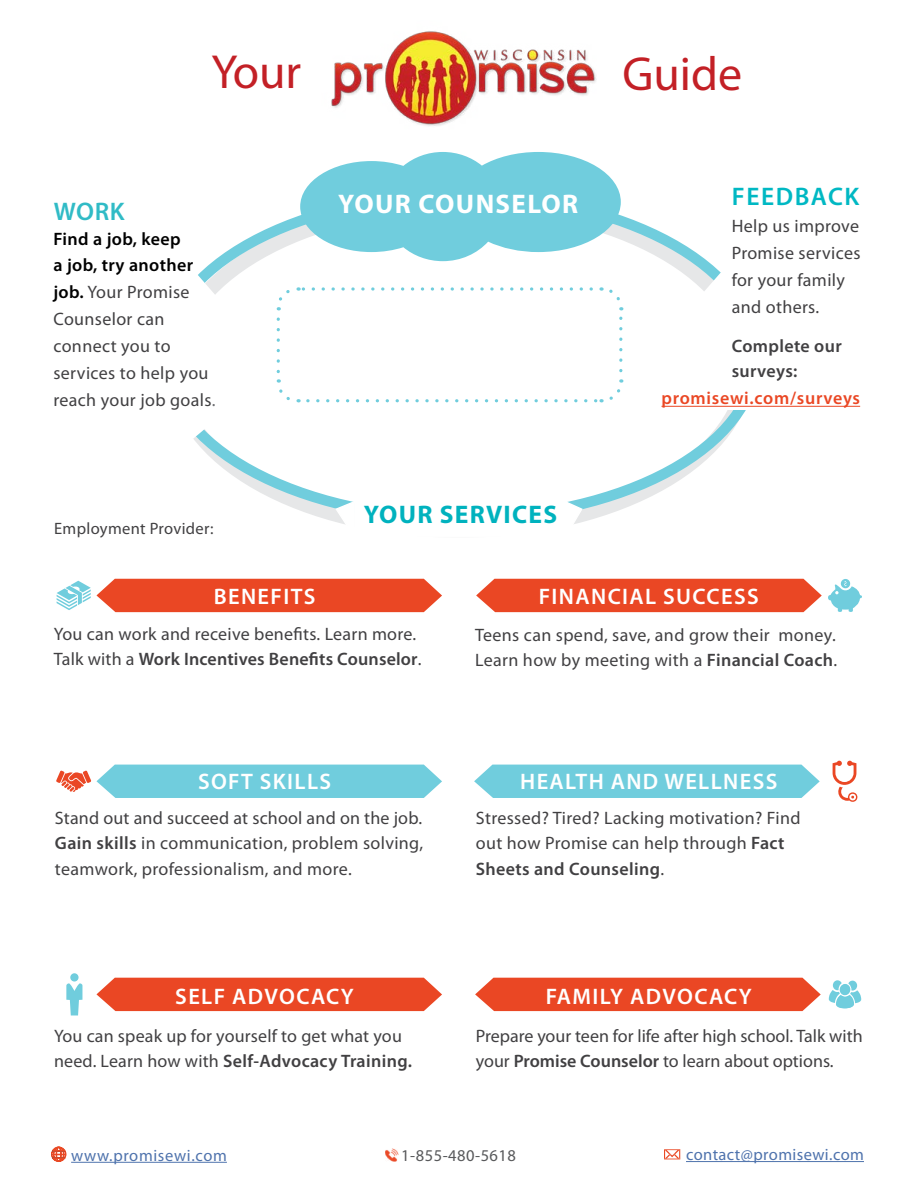
<style>
.page{position:relative;width:918px;height:1188px;background:#fff}
.page>*{position:absolute;margin:0;border:0;box-sizing:border-box;transform-origin:0 0}
.t1{font:48px "Myriad Pro";color:#c32026}
.t2{font:700 27px "Myriad Pro";letter-spacing:.05em;color:#fff}
.t3{font:700 25.5px "Myriad Pro";letter-spacing:.05em;color:#00b2be}
.t4{font:600 25.5px "Myriad Pro";letter-spacing:.06em;color:#00b8c3}
.t5{font:600 25.5px "Myriad Pro";color:#30bbc6}
.t6{font:600 22.5px "Myriad Pro";letter-spacing:.06em;color:#fff}
.t7{font:18px/25.5px "Myriad Pro";letter-spacing:.02em;color:#414042}
.t8{font:18px/25.5px "Myriad Pro";color:#414042}
.t9{font:600 18px "Myriad Pro";letter-spacing:.04em;color:#ea4724}
.t10{font:600 18px/25.5px "Myriad Pro";letter-spacing:.02em;color:#414042}
.t11{font:16.5px "Myriad Pro";letter-spacing:.025em;color:#4f73ad}
.t12{font:16.5px "Myriad Pro";letter-spacing:.02em;color:#414042}
.t13{font:16.5px "Myriad Pro";letter-spacing:.03em;color:#58595b}
.s1{font-weight:600;color:#000}
.s2{color:#6d6e71}
.s3{font-weight:600}
</style>
<div class="page">
<svg style="left:240px;top:215px;width:475px;height:307px"></svg>
<svg style="left:833px;top:761px;width:25px;height:41px"></svg>
<svg style="left:66px;top:983px;width:16px;height:32px"></svg>
<div style="left:70px;top:973px;width:9px;height:9px;background:#70cddd;border-radius:50%"></div>
<svg style="left:829px;top:980px;width:32px;height:28px"></svg>
<svg style="left:56px;top:765px;width:386px;height:33px;background:#85cedb"></svg>
<div style="left:474px;top:765px;width:346px;height:33px;background:#70cddd"></div>
<div style="left:475px;top:978px;width:346px;height:33px;background:#ea4724"></div>
<div style="left:96px;top:978px;width:346px;height:33px;background:#ea4724"></div>
<div style="left:476px;top:579px;width:346px;height:33px;background:#ea4724"></div>
<svg style="left:57px;top:579px;width:385px;height:33px;background:#e86043"></svg>
<svg style="left:828px;top:579px;width:34px;height:33px"></svg>
<svg style="left:193px;top:243px;width:65px;height:246px"></svg>
<svg style="left:671px;top:243px;width:75px;height:208px"></svg>
<svg style="left:334px;top:499px;width:23px;height:25px"></svg>
<div style="left:355px;top:502px;width:211px;height:36px;background:#fff"></div>
<svg style="left:563px;top:499px;width:21px;height:39px"></svg>
<svg style="left:300px;top:152px;width:321px;height:109px"></svg>
<div style="left:662px;top:391px;width:207px;height:19px;background:#fff"></div>
<hr style="left:662px;top:406px;width:198px;height:1px;background:#ea4724">
<div style="left:278px;top:289px;width:343px;height:112px;background:#fff;border-radius:20px"></div>
<svg style="left:275px;top:287px;width:17px;height:23px"></svg>
<svg style="left:276px;top:319px;width:23px;height:85px"></svg>
<svg style="left:308px;top:379px;width:316px;height:24px"></svg>
<svg style="left:601px;top:286px;width:22px;height:85px"></svg>
<svg style="left:298px;top:287px;width:293px;height:4px"></svg>
<hr style="left:686px;top:1161px;width:178px;height:1px;background:#4f73ad">
<svg style="left:664px;top:1149px;width:16px;height:11px"></svg>
<img style="left:385px;top:1148px;width:14px;height:14px">
<hr style="left:71px;top:1162px;width:156px;height:1px;background:#4f73ad">
<img style="left:331px;top:31px;width:265px;height:95px">
<svg style="left:51px;top:1147px;width:15px;height:15px"></svg>
<p class="t1" style="left:212px;top:42px;width:91px">Your</p>
<p class="t1" style="left:622px;top:44px;width:121px">Guide</p>
<p class="t5" style="left:54px;top:195px;width:72px">WORK</p>
<p class="t7" style="left:53px;top:226px;width:164px;line-height:26.7px"><span class="s1">Find a job, keep<br>a job, try another job.</span> Your Promise<br>Counselor can connect you to services to help you reach your job goals<span class="s2">.</span></p>
<p class="t2" style="left:338px;top:186px;width:242px">YOUR COUNSELOR</p>
<p class="t4" style="left:732px;top:180px;width:129px">FEEDBACK</p>
<p class="t7" style="left:732px;top:212px;width:130px;line-height:27px">Help us improve<br>Promise services for your family and others.</p>
<p class="t10" style="left:732px;top:333px;width:112px">Complete our surveys:</p>
<p class="t9" style="left:662px;top:387px;width:200px">promisewi.com/surveys</p>
<p class="t12" style="left:54px;top:518px;width:161px">Employment Provider:</p>
<p class="t6" style="left:214px;top:582px;width:103px">BENEFITS</p>
<p class="t3" style="left:364px;top:498px;width:195px">YOUR SERVICES</p>
<p class="t6" style="left:539px;top:582px;width:221px">FINANCIAL SUCCESS</p>
<p class="t7" style="left:54px;top:621px;width:369px">You can work and receive benefits. Learn more.<br>Talk with a <span class="s3">Work Incentives Benefits Counselor</span>.</p>
<p class="t6" style="left:198px;top:768px;width:135px">SOFT SKILLS</p>
<p class="t7" style="left:55px;top:805px;width:370px;text-align:justify">Stand out and succeed at school and on the job.<br><span class="s3">Gain skills</span> in communication, problem solving, teamwork, professionalism, and more.</p>
<p class="t6" style="left:175px;top:982px;width:180px">SELF ADVOCACY</p>
<p class="t7" style="left:54px;top:1023px;width:360px">You can speak up for yourself to get what you need. Learn how with <span class="s3">Self-Advocacy Training.</span></p>
<p class="t7" style="left:475px;top:622px;width:364px">Teens can spend, save, and grow their money.<br>Learn how by meeting with a <span class="s3">Financial Coach</span>.</p>
<p class="t6" style="left:520px;top:768px;width:259px">HEALTH AND WELLNESS</p>
<p class="t7" style="left:476px;top:805px;width:326px">Stressed? Tired? Lacking motivation? Find out how Promise can help through <span class="s3">Fact<br>Sheets and Counseling</span>.</p>
<p class="t6" style="left:546px;top:982px;width:208px">FAMILY ADVOCACY</p>
<p class="t8" style="left:476px;top:1023px;width:388px">Prepare your teen for life after high school. Talk with your <span class="s3">Promise Counselor</span> to learn about options.</p>
<p class="t11" style="left:71px;top:1145px;width:157px">www.promisewi.com</p>
<p class="t13" style="left:401px;top:1145px;width:116px">1-855-480-5618</p>
<p class="t11" style="left:686px;top:1144px;width:179px">contact@promisewi.com</p>
</div>
